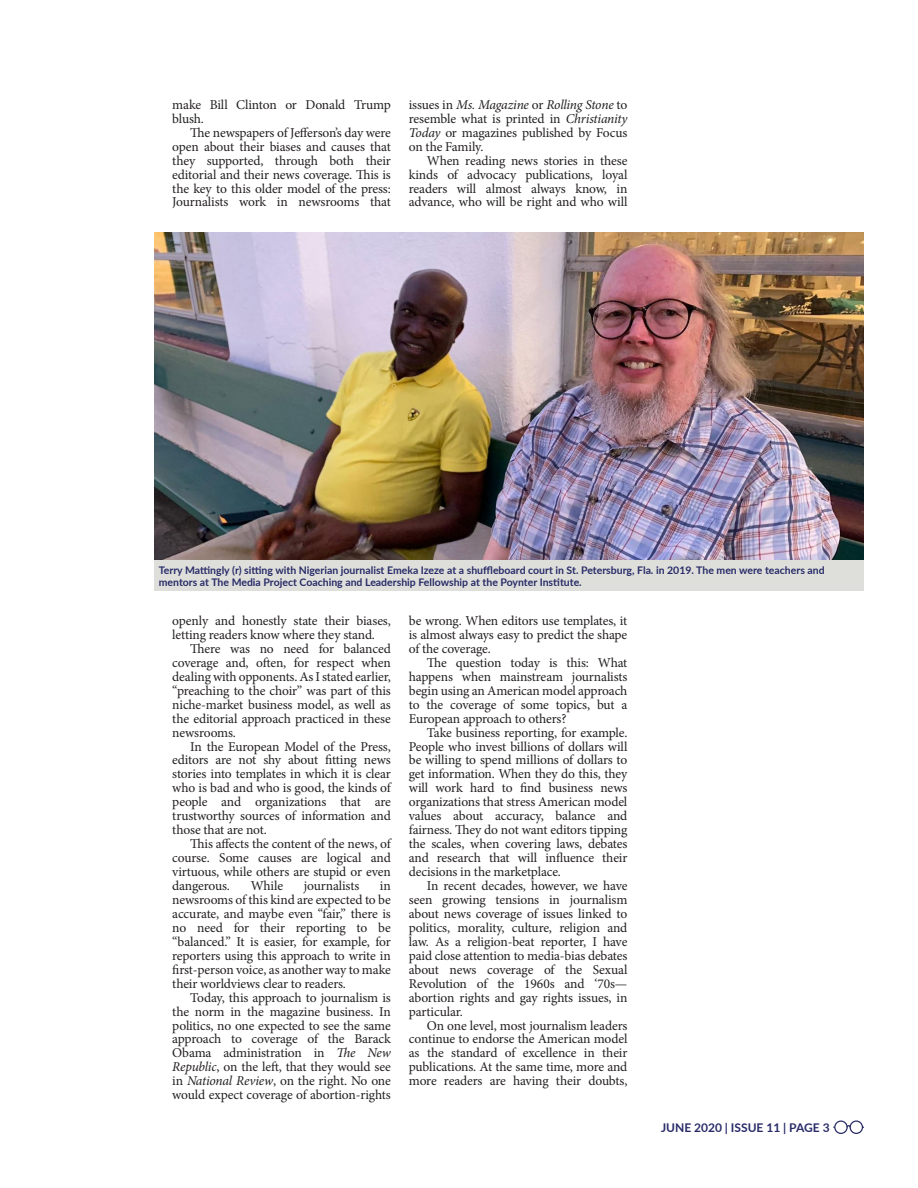
<style>
.page{position:relative;width:918px;height:1188px;background:#fff}
.page>*{position:absolute;margin:0;border:0;box-sizing:border-box;transform-origin:0 0}
.Body{font:13.5px/14px "Minion Pro";letter-spacing:-.015em;color:#231f20;text-align:justify}
.Page_number{font:700 12px "Lato";color:#282b67}
.t1{font:700 10.5px/12.6px "Lato";color:#282b67}
.s1{font-style:italic}
</style>
<div class="page">
<div style="left:850px;top:1121px;width:13px;height:13px;border:1px solid #262a65;border-radius:50%"></div>
<div style="left:834px;top:1121px;width:14px;height:13px;border:1px solid #262a65;border-radius:50%"></div>
<svg style="left:846px;top:1124px;width:5px;height:4px"></svg>
<img style="left:154px;top:233px;width:710px;height:328px">
<div style="left:154px;top:561px;width:710px;height:30px;background:#dedfdb"></div>
<p class="Body" style="left:172px;top:98px;width:220px">make Bill Clinton or Donald Trump blush.</p>
<p class="Body" style="left:172px;top:125px;width:220px;text-indent:18px">The newspapers of Jefferson’s day were open about their biases and causes that they supported, through both their editorial and their news coverage. This is the key to this older model of the press:<br>Journalists work in newsrooms that</p>
<p class="Body" style="left:409px;top:98px;width:220px">issues in <span class="s1">Ms. Magazine</span> or <span class="s1">Rolling Stone</span> to resemble what is printed in <span class="s1">Christianity Today</span> or magazines published by Focus on the Family.</p>
<p class="Body" style="left:409px;top:153px;width:220px;text-indent:18px">When reading news stories in these kinds of advocacy publications, loyal readers will almost always know, in advance, who will be right and who will</p>
<p class="t1" style="left:159px;top:563px;width:667px">Terry Mattingly (r) sitting with Nigerian journalist Emeka Izeze at a shuffleboard court in St. Petersburg, Fla. in 2019. The men were teachers and mentors at The Media Project Coaching and Leadership Fellowship at the Poynter Institute.</p>
<p class="Body" style="left:172px;top:614px;width:220px">openly and honestly state their biases, letting readers know where they stand.</p>
<p class="Body" style="left:172px;top:642px;width:220px;text-indent:18px">There was no need for balanced coverage and, often, for respect when dealing with opponents. As I stated earlier, “preaching to the choir” was part of this niche-market business model, as well as the editorial approach practiced in these newsrooms.</p>
<p class="Body" style="left:172px;top:739px;width:220px;text-indent:18px">In the European Model of the Press, editors are not shy about fitting news stories into templates in which it is clear who is bad and who is good, the kinds of people and organizations that are trustworthy sources of information and those that are not.</p>
<p class="Body" style="left:172px;top:837px;width:220px;text-indent:18px">This affects the content of the news, of course. Some causes are logical and virtuous, while others are stupid or even dangerous.</p>
<p class="Body" style="left:251px;top:879px;width:34px">While</p>
<p class="Body" style="left:304px;top:879px;width:57px">journalists</p>
<p class="Body" style="left:172px;top:879px;width:220px;text-indent:208px">in newsrooms of this kind are expected to be accurate, and maybe even “fair,” there is no need for their reporting to be “balanced.” It is easier, for example, for reporters using this approach to write in first-person voice, as another way to make their worldviews clear to readers.</p>
<p class="Body" style="left:172px;top:990px;width:220px;text-indent:18px">Today, this approach to journalism is the norm in the magazine business. In politics, no one expected to see the same approach to coverage of the Barack Obama administration in <span class="s1">The New Republic</span>, on the left, that they would see in <span class="s1">National Review</span>, on the right. No one would expect coverage of abortion-rights</p>
<p class="Body" style="left:409px;top:614px;width:220px">be wrong. When editors use templates, it is almost always easy to predict the shape of the coverage.</p>
<p class="Body" style="left:409px;top:656px;width:220px;text-indent:18px">The question today is this: What happens when mainstream journalists begin using an American model approach to the coverage of some topics, but a European approach to others?</p>
<p class="Body" style="left:409px;top:725px;width:220px;text-indent:18px">Take business reporting, for example.<br>People who invest billions of dollars will be willing to spend millions of dollars to get information. When they do this, they will work hard to find business news organizations that stress American model values about accuracy, balance and fairness. They do not want editors tipping the scales, when covering laws, debates and research that will influence their decisions in the marketplace.</p>
<p class="Body" style="left:409px;top:879px;width:220px;text-indent:18px">In recent decades, however, we have seen growing tensions in journalism about news coverage of issues linked to politics, morality, culture, religion and law. As a religion-beat reporter, I have paid close attention to media-bias debates about news coverage of the Sexual Revolution of the 1960s and ‘70s— abortion rights and gay rights issues, in particular.</p>
<p class="Body" style="left:409px;top:1018px;width:220px;text-indent:18px">On one level, most journalism leaders continue to endorse the American model as the standard of excellence in their publications. At the same time, more and more readers are having their doubts,</p>
<p class="Page_number" style="left:661px;top:1119px;width:170px">JUNE 2020 | ISSUE 11 | PAGE 3</p>
</div>
